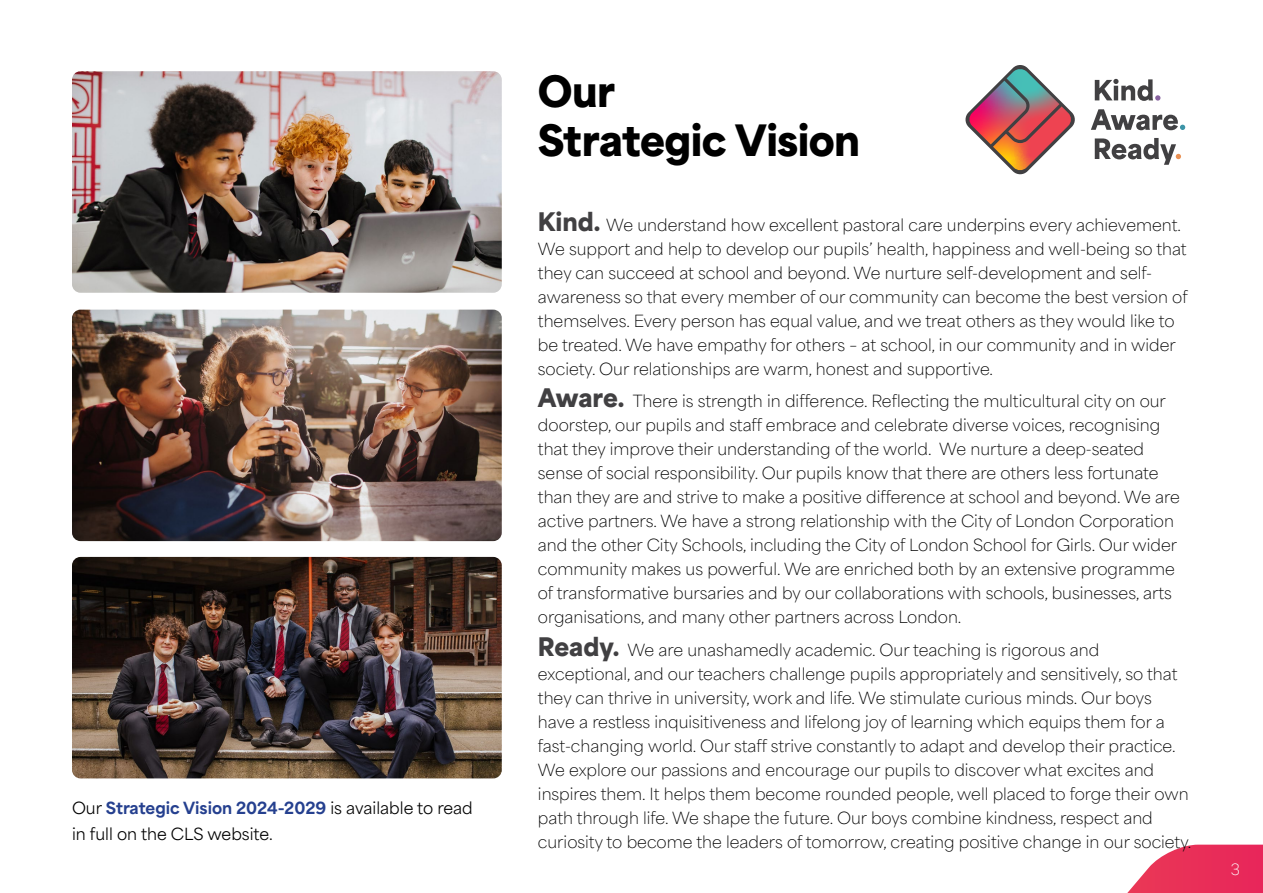
<style>
.page{position:relative;width:1263px;height:893px;background:#fff}
.page>*{position:absolute;margin:0;border:0;box-sizing:border-box;transform-origin:0 0}
.t1{font:900 40.5px/48.6px "Area Normal";letter-spacing:-.015em;color:#000}
.t2{font:100 15.75px/24px "Area Normal";color:#000}
.t3{font:15.75px/25.5px "Area Normal";color:#000}
.t4{font:100 14.7px "Area Normal";color:#fff}
.s1{font-weight:800;color:#25408f}
.s2{font-weight:900;font-size:24px;color:#414042}
</style>
<div class="page">
<svg style="left:1127px;top:845px;width:136px;height:48px"></svg>
<img style="left:72px;top:71px;width:430px;height:222px">
<img style="left:72px;top:310px;width:430px;height:231px">
<img style="left:72px;top:557px;width:430px;height:221px">
<svg style="left:1095px;top:79px;width:65px;height:22px"></svg>
<svg style="left:1091px;top:109px;width:94px;height:21px"></svg>
<svg style="left:1095px;top:138px;width:86px;height:27px"></svg>
<svg style="left:965px;top:65px;width:110px;height:110px"></svg>
<p class="t3" style="left:72px;top:794px;width:402px">Our <span class="s1">Strategic Vision 2024-2029</span> is available to read in full on the CLS website.</p>
<h1 class="t1" style="left:538px;top:63px;width:324px">Our<br>Strategic Vision</h1>
<p class="t2" style="left:538px;top:211px;width:651px"><span class="s2">Kind.</span> We understand how excellent pastoral care underpins every achievement.<br>We support and help to develop our pupils’ health, happiness and well-being so that they can succeed at school and beyond. We nurture self-development and self&shy;awareness so that every member of our community can become the best version of themselves. Every person has equal value, and we treat others as they would like to be treated. We have empathy for others – at school, in our community and in wider society. Our relationships are warm, honest and supportive.</p>
<p class="t2" style="left:538px;top:387px;width:643px"><span class="s2">Aware.</span> There is strength in difference. Reflecting the multicultural city on our doorstep, our pupils and staff embrace and celebrate diverse voices, recognising that they improve their understanding of the world. We nurture a deep-seated sense of social responsibility. Our pupils know that there are others less fortunate than they are and strive to make a positive difference at school and beyond. We are active partners. We have a strong relationship with the City of London Corporation and the other City Schools, including the City of London School for Girls. Our wider community makes us powerful. We are enriched both by an extensive programme of transformative bursaries and by our collaborations with schools, businesses, arts organisations, and many other partners across London.</p>
<p class="t2" style="left:538px;top:636px;width:655px"><span class="s2">Ready.</span> We are unashamedly academic. Our teaching is rigorous and exceptional, and our teachers challenge pupils appropriately and sensitively, so that they can thrive in university, work and life. We stimulate curious minds. Our boys have a restless inquisitiveness and lifelong joy of learning which equips them for a fast-changing world. Our staff strive constantly to adapt and develop their practice.<br>We explore our passions and encourage our pupils to discover what excites and inspires them. It helps them become rounded people, well placed to forge their own path through life. We shape the future. Our boys combine kindness, respect and curiosity to become the leaders of tomorrow, creating positive change in our society.</p>
<p class="t4" style="left:1231px;top:856px;width:11px">3</p>
</div>
